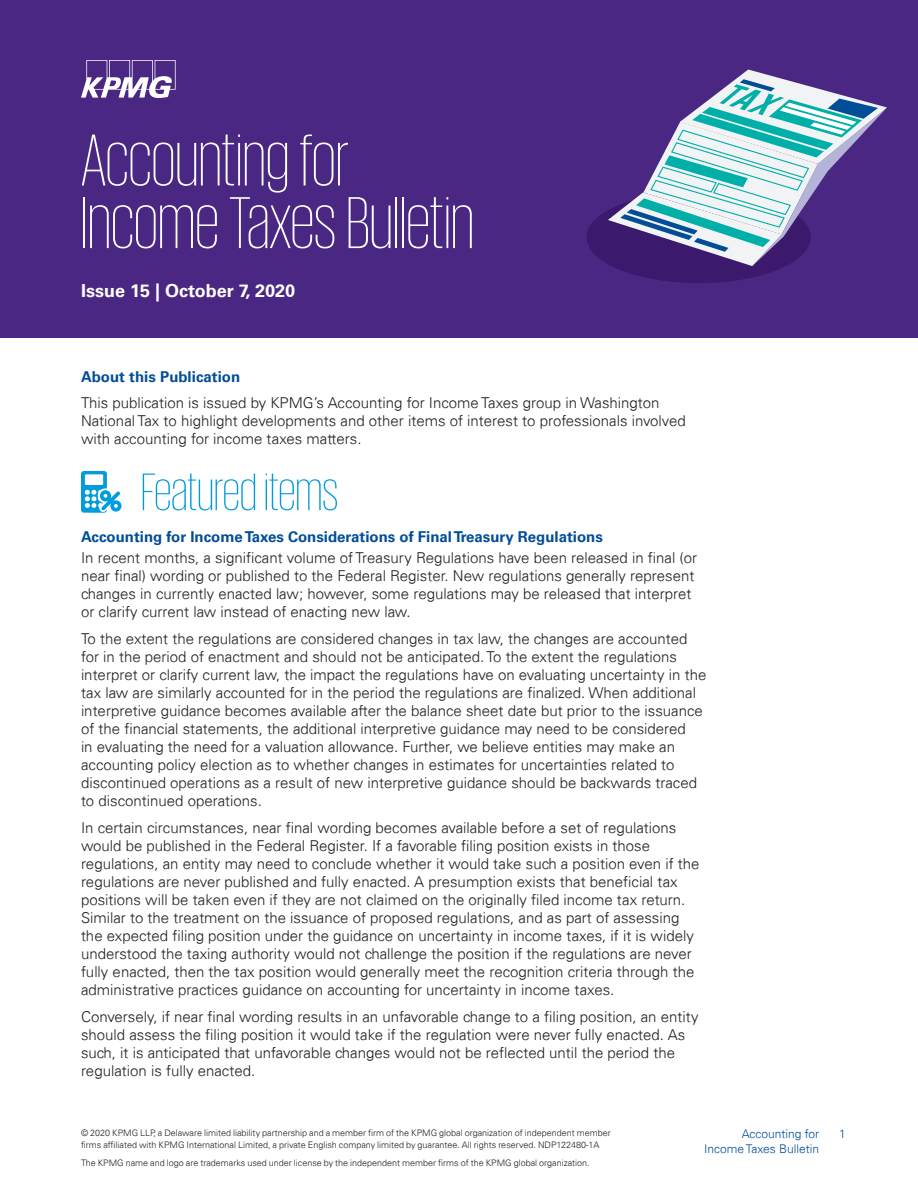
<style>
.page{position:relative;width:918px;height:1188px;background:#fff}
.page>*{position:absolute;margin:0;border:0;box-sizing:border-box;transform-origin:0 0}
.t1{font:200 75.15px/62.6px "KPMG";color:#fff}
.t2{font:200 54px "KPMG";letter-spacing:-.005em;color:#009cdc}
.t3{font:700 18px "Univers 65";color:#fff}
.t4{font:300 15px/18px "Univers 45";color:#231f20}
.t5{font:700 15px "Univers 65";color:#014d97}
.t6{font:300 12px "Univers 45";color:#014d97}
.t7{font:300 9px/12px "Univers 45";color:#231f20}
</style>
<div class="page">
<div style="left:0;top:0;width:918px;height:338px;background:#4a2783"></div>
<div style="left:586px;top:191px;width:225px;height:92px;background:#3b196d;border-radius:50%"></div>
<svg style="left:608px;top:70px;width:279px;height:196px"></svg>
<svg style="left:81px;top:60px;width:95px;height:38px"></svg>
<svg style="left:81px;top:471px;width:40px;height:42px"></svg>
<h1 class="t1" style="left:81px;top:127px;width:394px">Accounting for<br>Income Taxes Bulletin</h1>
<p class="t3" style="left:81px;top:280px;width:216px">Issue 15 | October 7, 2020</p>
<p class="t5" style="left:81px;top:368px;width:161px">About this Publication</p>
<p class="t4" style="left:81px;top:393px;width:606px">This publication is issued by KPMG’s Accounting for Income Taxes group in Washington<br>National Tax to highlight developments and other items of interest to professionals involved with accounting for income taxes matters.</p>
<h2 class="t2" style="left:141px;top:466px;width:199px">Featured items</h2>
<p class="t5" style="left:81px;top:528px;width:523px">Accounting for Income Taxes Considerations of Final Treasury Regulations</p>
<p class="t4" style="left:81px;top:549px;width:618px">In recent months, a significant volume of Treasury Regulations have been released in final (or near final) wording or published to the Federal Register. New regulations generally represent changes in currently enacted law; however, some regulations may be released that interpret or clarify current law instead of enacting new law.</p>
<p class="t4" style="left:81px;top:630px;width:627px">To the extent the regulations are considered changes in tax law, the changes are accounted for in the period of enactment and should not be anticipated. To the extent the regulations interpret or clarify current law, the impact the regulations have on evaluating uncertainty in the tax law are similarly accounted for in the period the regulations are finalized. When additional interpretive guidance becomes available after the balance sheet date but prior to the issuance of the financial statements, the additional interpretive guidance may need to be considered<br>in evaluating the need for a valuation allowance. Further, we believe entities may make an accounting policy election as to whether changes in estimates for uncertainties related to discontinued operations as a result of new interpretive guidance should be backwards traced to discontinued operations.</p>
<p class="t4" style="left:81px;top:819px;width:620px">In certain circumstances, near final wording becomes available before a set of regulations would be published in the Federal Register. If a favorable filing position exists in those regulations, an entity may need to conclude whether it would take such a position even if the regulations are never published and fully enacted. A presumption exists that beneficial tax positions will be taken even if they are not claimed on the originally filed income tax return.<br>Similar to the treatment on the issuance of proposed regulations, and as part of assessing the expected filing position under the guidance on uncertainty in income taxes, if it is widely understood the taxing authority would not challenge the position if the regulations are never fully enacted, then the tax position would generally meet the recognition criteria through the administrative practices guidance on accounting for uncertainty in income taxes.</p>
<p class="t4" style="left:81px;top:1008px;width:619px">Conversely, if near final wording results in an unfavorable change to a filing position, an entity should assess the filing position it would take if the regulation were never fully enacted. As such, it is anticipated that unfavorable changes would not be reflected until the period the regulation is fully enacted.</p>
<p class="t7" style="left:81px;top:1127px;width:531px">© 2020 KPMG LLP, a Delaware limited liability partnership and a member firm of the KPMG global organization of independent member firms affiliated with KPMG International Limited, a private English company limited by guarantee. All rights reserved. NDP122480-1A</p>
<p class="t7" style="left:81px;top:1157px;width:510px">The KPMG name and logo are trademarks used under license by the independent member firms of the KPMG global organization.</p>
<p class="t6" style="left:742px;top:1127px;width:79px">Accounting for</p>
<p class="t6" style="left:839px;top:1127px;width:8px">1</p>
<p class="t6" style="left:704px;top:1142px;width:117px">Income Taxes Bulletin</p>
</div>
